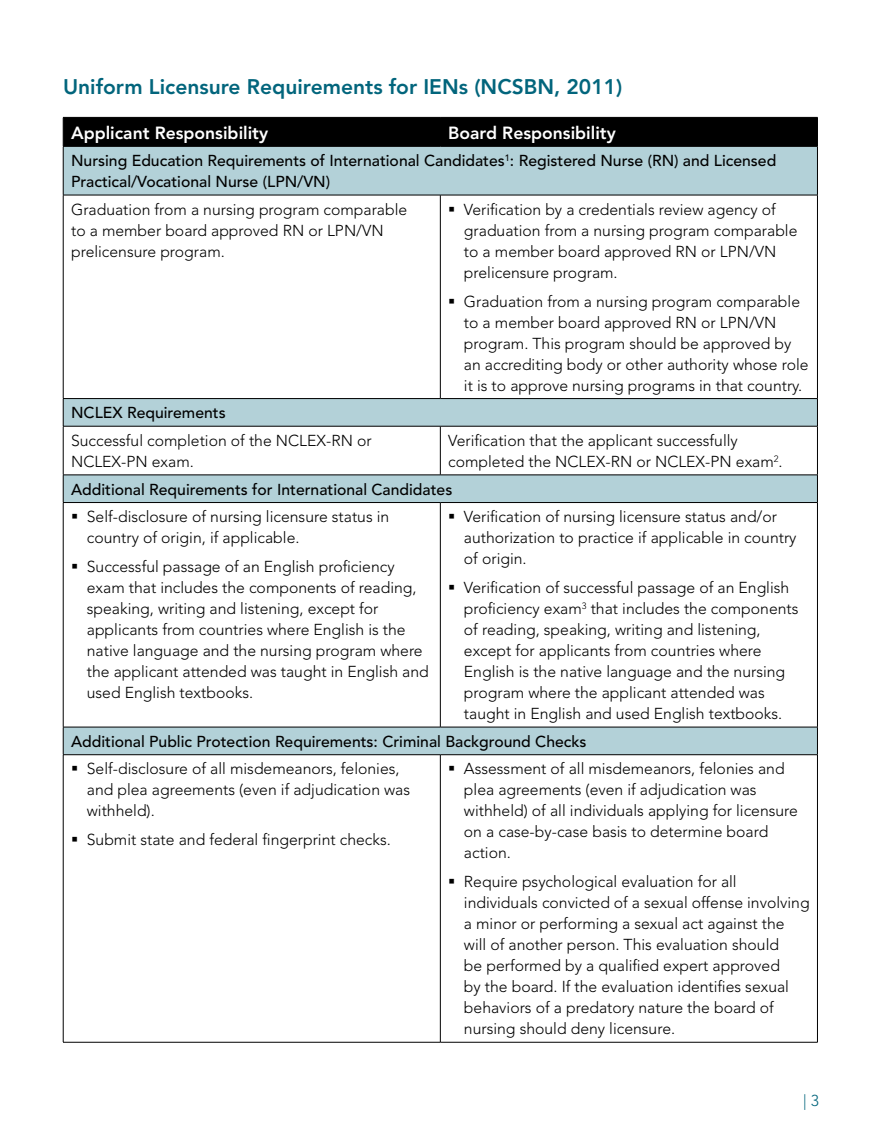
<style>
.page{position:relative;width:882px;height:1134px;background:#fff}
.page>*{position:absolute;margin:0;border:0;box-sizing:border-box;transform-origin:0 0}
.t1{font:800 21px "Avenir LT Std";color:#02657c}
.t2{font:800 17.5px "Avenir LT Std";color:#fff}
.t3{font:300 15.75px/21px "Avenir LT Std";color:#000}
.t4{font:500 15.75px/21px "Avenir LT Std";color:#000}
</style>
<div class="page">
<svg style="left:64px;top:147px;width:753px;height:607px"></svg>
<div style="left:63px;top:117px;width:755px;height:29px;background:#000"></div>
<hr style="left:63px;top:146px;width:377px;height:1px;background:#000">
<hr style="left:440px;top:146px;width:378px;height:1px;background:#000">
<hr style="left:63px;top:195px;width:1px;height:203px;background:#000">
<hr style="left:440px;top:195px;width:1px;height:203px;background:#000">
<hr style="left:817px;top:195px;width:1px;height:203px;background:#000">
<hr style="left:63px;top:426px;width:1px;height:49px;background:#000">
<hr style="left:440px;top:426px;width:1px;height:49px;background:#000">
<hr style="left:817px;top:426px;width:1px;height:49px;background:#000">
<hr style="left:63px;top:475px;width:377px;height:1px;background:#000">
<svg style="left:63px;top:475px;width:1px;height:27px"></svg>
<hr style="left:440px;top:475px;width:378px;height:1px;background:#000">
<svg style="left:817px;top:475px;width:1px;height:27px"></svg>
<hr style="left:63px;top:502px;width:377px;height:1px;background:#000">
<hr style="left:63px;top:503px;width:1px;height:224px;background:#000">
<hr style="left:440px;top:502px;width:378px;height:1px;background:#000">
<hr style="left:440px;top:503px;width:1px;height:224px;background:#000">
<hr style="left:817px;top:503px;width:1px;height:224px;background:#000">
<hr style="left:63px;top:727px;width:377px;height:1px;background:#000">
<svg style="left:63px;top:727px;width:1px;height:27px"></svg>
<hr style="left:440px;top:727px;width:378px;height:1px;background:#000">
<svg style="left:817px;top:727px;width:1px;height:27px"></svg>
<hr style="left:63px;top:754px;width:377px;height:1px;background:#000">
<hr style="left:63px;top:755px;width:1px;height:287px;background:#000">
<hr style="left:440px;top:754px;width:378px;height:1px;background:#000">
<hr style="left:440px;top:755px;width:1px;height:287px;background:#000">
<hr style="left:817px;top:755px;width:1px;height:287px;background:#000">
<hr style="left:63px;top:1042px;width:377px;height:1px;background:#000">
<hr style="left:440px;top:1042px;width:378px;height:1px;background:#000">
<hr style="left:63px;top:147px;width:1px;height:48px;background:#000">
<hr style="left:817px;top:147px;width:1px;height:48px;background:#000">
<hr style="left:63px;top:195px;width:377px;height:1px;background:#000">
<hr style="left:440px;top:195px;width:378px;height:1px;background:#000">
<hr style="left:63px;top:398px;width:377px;height:1px;background:#000">
<svg style="left:63px;top:399px;width:1px;height:27px"></svg>
<hr style="left:440px;top:398px;width:378px;height:1px;background:#000">
<svg style="left:817px;top:399px;width:1px;height:27px"></svg>
<hr style="left:63px;top:426px;width:377px;height:1px;background:#000">
<hr style="left:440px;top:426px;width:378px;height:1px;background:#000">
<h1 class="t1" style="left:63px;top:74px;width:561px">Uniform Licensure Requirements for IENs (NCSBN, 2011)</h1>
<p class="t2" style="left:71px;top:122px;width:199px">Applicant Responsibility</p>
<p class="t2" style="left:448px;top:122px;width:169px">Board Responsibility</p>
<p class="t4" style="left:71px;top:151px;width:707px">Nursing Education Requirements of International Candidates<sup>1</sup>: Registered Nurse (RN) and Licensed<br>Practical/Vocational Nurse (LPN/VN)</p>
<p class="t3" style="left:71px;top:199px;width:338px">Graduation from a nursing program comparable to a member board approved RN or LPN/VN prelicensure program.</p>
<p class="t3" style="left:464px;top:199px;width:335px;text-indent:-16px">▪ Verification by a credentials review agency of graduation from a nursing program comparable to a member board approved RN or LPN/VN prelicensure program.</p>
<p class="t3" style="left:464px;top:291px;width:346px;text-indent:-16px">▪ Graduation from a nursing program comparable to a member board approved RN or LPN/VN program. This program should be approved by an accrediting body or other authority whose role it is to approve nursing programs in that country.</p>
<p class="t4" style="left:71px;top:403px;width:156px">NCLEX Requirements</p>
<p class="t3" style="left:71px;top:430px;width:302px">Successful completion of the NCLEX-RN or<br>NCLEX-PN exam.</p>
<p class="t3" style="left:448px;top:430px;width:336px">Verification that the applicant successfully completed the NCLEX-RN or NCLEX-PN exam<sup>2</sup>.</p>
<p class="t4" style="left:71px;top:479px;width:383px">Additional Requirements for International Candidates</p>
<p class="t3" style="left:87px;top:506px;width:304px;text-indent:-16px">▪ Self-disclosure of nursing licensure status in country of origin, if applicable.</p>
<p class="t3" style="left:87px;top:556px;width:343px;text-indent:-16px">▪ Successful passage of an English proficiency exam that includes the components of reading, speaking, writing and listening, except for applicants from countries where English is the native language and the nursing program where the applicant attended was taught in English and used English textbooks.</p>
<p class="t3" style="left:464px;top:506px;width:334px;text-indent:-16px">▪ Verification of nursing licensure status and/or authorization to practice if applicable in country of origin.</p>
<p class="t3" style="left:464px;top:577px;width:336px;text-indent:-16px">▪ Verification of successful passage of an English proficiency exam<sup>3</sup> that includes the components of reading, speaking, writing and listening, except for applicants from countries where English is the native language and the nursing program where the applicant attended was taught in English and used English textbooks.</p>
<p class="t4" style="left:71px;top:731px;width:517px">Additional Public Protection Requirements: Criminal Background Checks</p>
<p class="t3" style="left:87px;top:759px;width:325px;text-indent:-16px">▪ Self-disclosure of all misdemeanors, felonies, and plea agreements (even if adjudication was withheld).</p>
<p class="t3" style="left:71px;top:829px;width:321px">▪ Submit state and federal fingerprint checks.</p>
<p class="t3" style="left:464px;top:759px;width:336px;text-indent:-16px">▪ Assessment of all misdemeanors, felonies and plea agreements (even if adjudication was withheld) of all individuals applying for licensure on a case-by-case basis to determine board action.</p>
<p class="t3" style="left:464px;top:871px;width:347px;text-indent:-16px">▪ Require psychological evaluation for all individuals convicted of a sexual offense involving a minor or performing a sexual act against the will of another person. This evaluation should<br>be performed by a qualified expert approved<br>by the board. If the evaluation identifies sexual behaviors of a predatory nature the board of nursing should deny licensure.</p>
</div>
